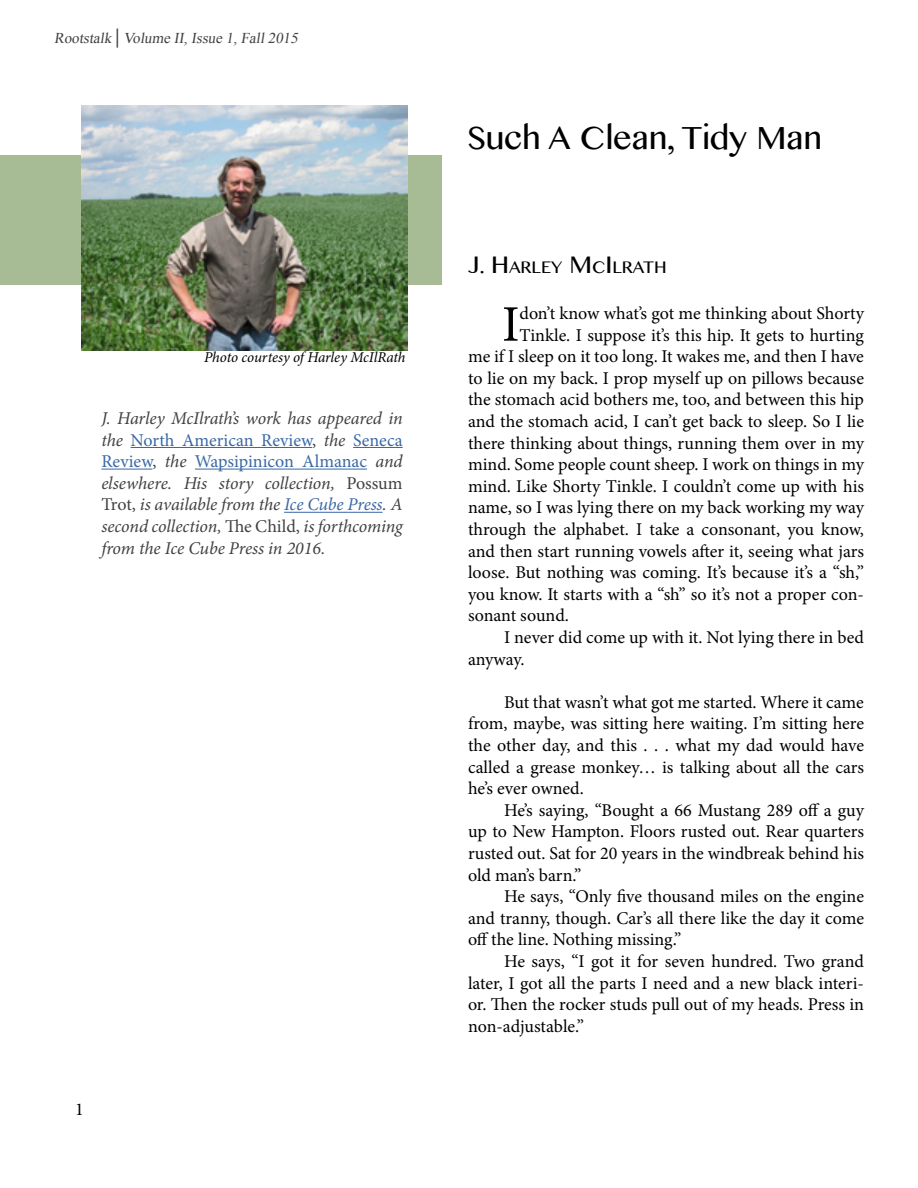
<style>
.page{position:relative;width:918px;height:1188px;background:#fff}
.page>*{position:absolute;margin:0;border:0;box-sizing:border-box;transform-origin:0 0}
.t1{font:51.3px "Minion Pro";color:#000}
.t2{font:36px "Kannada MN";color:#000}
.t3{font:18.9px "Kannada MN";color:#000}
.t4{font:18px/21.6px "Minion Pro";letter-spacing:-.005em;color:#000;text-align:justify}
.t5{font:italic 18px/21.6px "Minion Pro";letter-spacing:-.01em;color:#414042;text-align:justify}
.t6{font:italic 15px "Times New Roman";color:#414042}
.t7{font:italic 15px "Minion Pro";letter-spacing:-.01em;color:#000}
.s1{font-weight:700;font-style:normal;font-size:21px}
.s2{font-style:normal;color:#3a68a5}
.s3{font-style:normal}
.s4{color:#3a68a5}
.s5{font-size:27px}
</style>
<div class="page">
<div style="left:0;top:155px;width:442px;height:129px;background:#a7bb94"></div>
<hr style="left:131px;top:447px;width:181px;height:1px;background:#3a68a5">
<hr style="left:353px;top:447px;width:50px;height:1px;background:#3a68a5">
<hr style="left:101px;top:469px;width:51px;height:1px;background:#3a68a5">
<hr style="left:195px;top:469px;width:172px;height:1px;background:#3a68a5">
<hr style="left:284px;top:512px;width:99px;height:1px;background:#3a68a5">
<img style="left:81px;top:106px;width:326px;height:245px">
<p class="t6" style="left:54px;top:28px;width:249px">Rootstalk <span class="s1">|</span> Volume II,Issue 1,Fall2015</p>
<p class="t7" style="left:204px;top:347px;width:203px">Photo courtesy of Harley McIlRath</p>
<p class="t5" style="left:101px;top:408px;width:303px">J. Harley McIlrath’s work has appeared in the <span class="s2">North American Review</span><span class="s3">,</span> the <span class="s2">Seneca Review</span><span class="s3">,</span> the <span class="s2">Wapsipinicon Almanac</span> and elsewhere. His story collection, <span class="s3">Possum Trot,</span> is available from the <span class="s4">Ice Cube Press</span>. A second collection, <span class="s3">The Child,</span> is forthcoming from the Ice Cube Press in 2016.</p>
<p class="t4" style="left:75px;top:1098px;width:10px">1</p>
<h2 class="t2" style="left:468px;top:115px;width:355px">Such A Clean, Tidy Man</h2>
<p class="t3" style="left:468px;top:255px;width:198px"><span class="s5">J. H</span>ARLEY <span class="s5">M</span>C<span class="s5">I</span>LRATH</p>
<h1 class="t1" style="left:502px;top:290px;width:19px">I</h1>
<p class="t4" style="left:520px;top:303px;width:346px">don’t know what’s got me thinking about Shorty</p>
<p class="t4" style="left:520px;top:324px;width:346px">Tinkle. I suppose it’s this hip. It gets to hurting</p>
<p class="t4" style="left:468px;top:346px;width:397px">me if I sleep on it too long. It wakes me, and then I have</p>
<p class="t4" style="left:468px;top:367px;width:398px">to lie on my back. I prop myself up on pillows because</p>
<p class="t4" style="left:468px;top:389px;width:398px">the stomach acid bothers me, too, and between this hip</p>
<p class="t4" style="left:468px;top:411px;width:398px">and the stomach acid, I can’t get back to sleep. So I lie</p>
<p class="t4" style="left:468px;top:432px;width:397px">there thinking about things, running them over in my</p>
<p class="t4" style="left:468px;top:454px;width:398px">mind. Some people count sheep. I work on things in my</p>
<p class="t4" style="left:468px;top:475px;width:398px">mind. Like Shorty Tinkle. I couldn’t come up with his</p>
<p class="t4" style="left:468px;top:497px;width:398px">name, so I was lying there on my back working my way</p>
<p class="t4" style="left:468px;top:519px;width:398px">through the alphabet. I take a consonant, you know,</p>
<p class="t4" style="left:468px;top:540px;width:397px">and then start running vowels after it, seeing what jars</p>
<p class="t4" style="left:468px;top:562px;width:398px">loose. But nothing was coming. It’s because it’s a “sh,”</p>
<p class="t4" style="left:468px;top:583px;width:397px">you know. It starts with a “sh” so it’s not a proper con-</p>
<p class="t4" style="left:468px;top:605px;width:102px">sonant sound.</p>
<p class="t4" style="left:504px;top:627px;width:362px">I never did come up with it. Not lying there in bed</p>
<p class="t4" style="left:468px;top:648px;width:58px">anyway.</p>
<p class="t4" style="left:468px;top:691px;width:398px;text-indent:36px">But that wasn’t what got me started. Where it came from, maybe, was sitting here waiting. I’m sitting here the other day, and this . . . what my dad would have called a grease monkey… is talking about all the cars he’s ever owned.</p>
<p class="t4" style="left:468px;top:799px;width:398px;text-indent:36px">He’s saying, “Bought a 66 Mustang 289 off a guy up to New Hampton. Floors rusted out. Rear quarters rusted out. Sat for 20 years in the windbreak behind his old man’s barn.”</p>
<p class="t4" style="left:468px;top:886px;width:398px;text-indent:36px">He says, “Only five thousand miles on the engine and tranny, though. Car’s all there like the day it come off the line. Nothing missing.”</p>
<p class="t4" style="left:468px;top:951px;width:398px;text-indent:36px">He says, “I got it for seven hundred. Two grand later, I got all the parts I need and a new black interi&shy;or. Then the rocker studs pull out of my heads. Press in non-adjustable.”</p>
</div>
